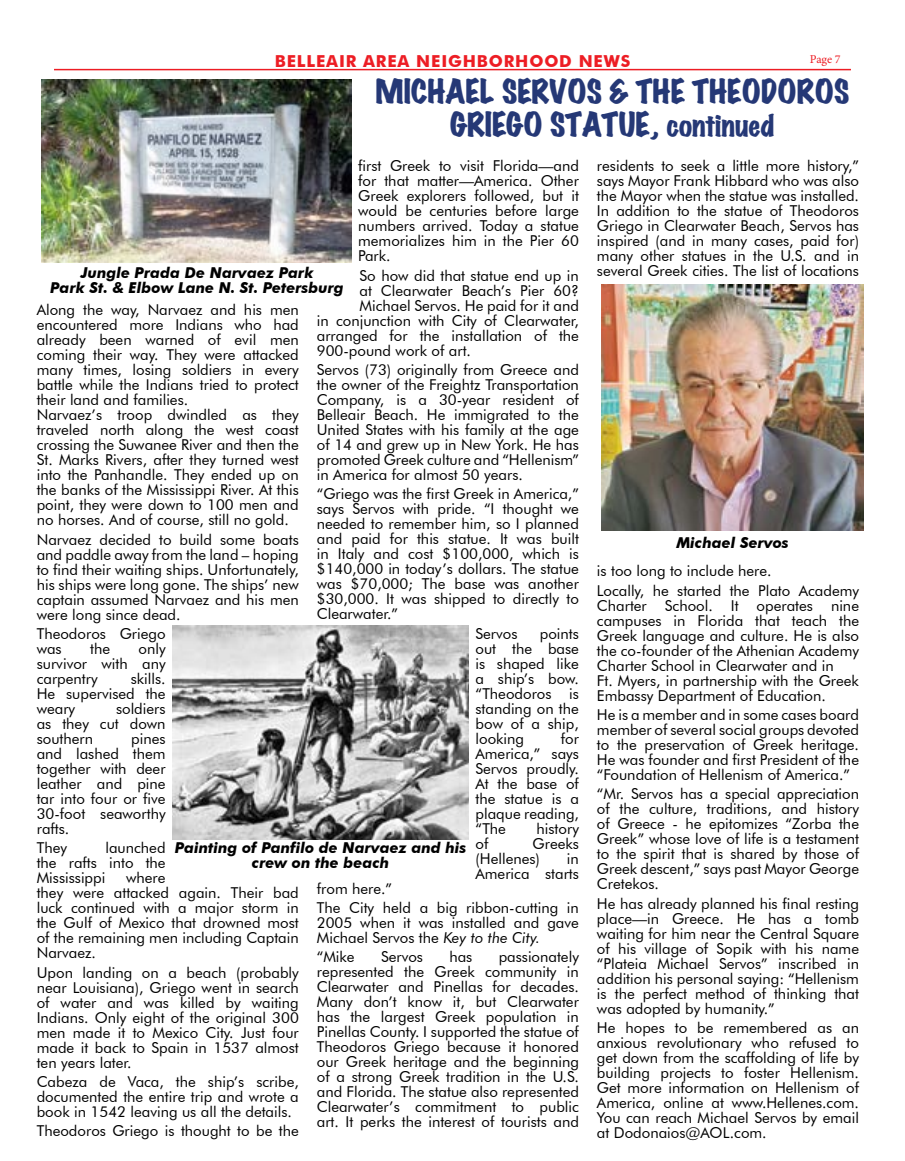
<style>
.page{position:relative;width:905px;height:1161px;background:#fff}
.page>*{position:absolute;margin:0;border:0;box-sizing:border-box;transform-origin:0 0}
.t1{font:30px/33px "Marker Felt Wide";color:#253876;text-align:center}
.t2{font:700 16.5px "Futura BT";letter-spacing:.05em;color:#ed1d24}
.t3{font:15px/15px "Futura BT";color:#000;text-align:justify}
.t4{font:italic 700 15px/15px "Futura BT";color:#000;text-align:center}
.t5{font:12px "Minion Pro";color:#ed1d24}
.s1{font-size:27px}
.s2{font-style:italic}
</style>
<div class="page">
<hr style="left:54px;top:69px;width:796px;height:1px;background:#ed1d24">
<img style="left:41px;top:79px;width:310px;height:184px">
<img style="left:601px;top:285px;width:262px;height:245px">
<img style="left:172px;top:625px;width:297px;height:215px">
<p class="t2" style="left:275px;top:51px;width:357px">BELLEAIR AREA NEIGHBORHOOD NEWS</p>
<p class="t5" style="left:809px;top:52px;width:32px">Page 7</p>
<h1 class="t1" style="left:375px;top:77px;width:475px">MICHAEL SERVOS &amp; THE THEODOROS<br>GRIEGO STATUE, <span class="s1">continued</span></h1>
<p class="t3" style="left:358px;top:158px;width:222px">first Greek to visit Florida—and for that matter—America. Other Greek explorers followed, but it would be centuries before large numbers arrived. Today a statue memorializes him in the Pier 60<br>Park.</p>
<p class="t3" style="left:359px;top:268px;width:221px">So how did that statue end up in</p>
<p class="t3" style="left:359px;top:283px;width:221px">at Clearwater Beach’s Pier 60?</p>
<p class="t3" style="left:359px;top:298px;width:221px">Michael Servos. He paid for it and</p>
<p class="t3" style="left:317px;top:313px;width:263px">in conjunction with City of Clearwater,</p>
<p class="t3" style="left:317px;top:328px;width:263px">arranged for the installation of the</p>
<p class="t3" style="left:317px;top:343px;width:156px">900-pound work of art.</p>
<p class="t3" style="left:317px;top:362px;width:263px">Servos (73) originally from Greece and the owner of the Freightz Transportation Company, is a 30-year resident of Belleair Beach. He immigrated to the United States with his family at the age of 14 and grew up in New York. He has promoted Greek culture and “Hellenism” in America for almost 50 years.</p>
<p class="t3" style="left:317px;top:486px;width:263px">“Griego was the first Greek in America,” says Servos with pride. “I thought we needed to remember him, so I planned and paid for this statue. It was built in Italy and cost $100,000, which is $140,000 in today’s dollars. The statue was $70,000; The base was another $30,000. It was shipped to directly to Clearwater.”</p>
<p class="t3" style="left:475px;top:626px;width:44px">Servos</p>
<p class="t4" style="left:50px;top:265px;width:295px">Jungle Prada De Narvaez Park<br>Park St. &amp; Elbow Lane N. St. Petersburg</p>
<p class="t3" style="left:37px;top:302px;width:263px;text-align:left">Along the way, Narvaez and his men encountered more Indians who had already been warned of evil men coming their way. They were attacked many times, losing soldiers in every battle while the Indians tried to protect their land and families.<br>Narvaez’s troop dwindled as they traveled north along the west coast crossing the Suwanee River and then the St. Marks Rivers, after they turned west into the Panhandle. They ended up on the banks of the Mississippi River. At this point, they were down to 100 men and no horses. And of course, still no gold.</p>
<p class="t3" style="left:37px;top:532px;width:263px">Narvaez decided to build some boats and paddle away from the land – hoping to find their waiting ships. Unfortunately, his ships were long gone. The ships’ new captain assumed Narvaez and his men were long since dead.</p>
<p class="t3" style="left:37px;top:626px;width:130px">Theodoros Griego was</p>
<p class="t3" style="left:475px;top:626px;width:105px;text-indent:64px">points out the base is shaped like a ship’s bow. “Theodoros is standing on the bow of a ship, looking</p>
<p class="t3" style="left:37px;top:641px;width:130px;text-indent:102px">only survivor with any carpentry</p>
<p class="t3" style="left:90px;top:641px;width:21px">the</p>
<p class="t3" style="left:37px;top:671px;width:130px;text-indent:94px">skills.<br>He supervised the weary</p>
<p class="t3" style="left:37px;top:701px;width:130px;text-indent:79px">soldiers as they cut down southern</p>
<p class="t3" style="left:475px;top:731px;width:105px;text-indent:85px">for America,” says Servos proudly.<br>At the base of the statue is a plaque reading, “The</p>
<p class="t3" style="left:37px;top:731px;width:130px;text-indent:94px">pines and lashed them together with deer leather and pine tar into four or five 30-foot seaworthy rafts.</p>
<p class="t3" style="left:37px;top:840px;width:32px">They</p>
<p class="t3" style="left:536px;top:821px;width:44px">history</p>
<p class="t3" style="left:475px;top:836px;width:14px">of</p>
<p class="t3" style="left:475px;top:836px;width:105px;text-indent:57px">Greeks (Hellenes)</p>
<p class="t4" style="left:175px;top:840px;width:293px">Painting of Panfilo de Narvaez and his crew on the beach</p>
<p class="t3" style="left:37px;top:840px;width:130px;text-indent:69px">launched the rafts into the Mississippi</p>
<p class="t3" style="left:475px;top:851px;width:105px;text-align:right">in<br>America starts</p>
<p class="t3" style="left:317px;top:878px;width:263px;line-height:19.4px">from here.”<br>The City held a big ribbon-cutting in</p>
<p class="t3" style="left:317px;top:915px;width:263px">2005 when it was installed and gave<br>Michael Servos the <span class="s2">Key to the City.</span></p>
<p class="t3" style="left:317px;top:949px;width:39px">“Mike</p>
<p class="t3" style="left:381px;top:949px;width:44px">Servos</p>
<p class="t3" style="left:449px;top:949px;width:24px">has</p>
<p class="t3" style="left:37px;top:870px;width:263px;text-align:left;text-indent:89px">where<br>they were attacked again. Their bad luck continued with a major storm in the Gulf of Mexico that drowned most of the remaining men including Captain<br>Narvaez.</p>
<p class="t3" style="left:37px;top:965px;width:263px">Upon landing on a beach (probably near Louisiana), Griego went in search of water and was killed by waiting Indians. Only eight of the original 300 men made it to Mexico City. Just four made it back to Spain in 1537 almost ten years later.</p>
<p class="t3" style="left:37px;top:1074px;width:263px">Cabeza de Vaca, the ship’s scribe, documented the entire trip and wrote a book in 1542 leaving us all the details.</p>
<p class="t3" style="left:37px;top:1123px;width:263px">Theodoros Griego is thought to be the</p>
<p class="t3" style="left:317px;top:949px;width:263px;text-indent:182px">passionately represented the Greek community in Clearwater and Pinellas for decades.<br>Many don’t know it, but Clearwater has the largest Greek population in Pinellas County. I supported the statue of Theodoros Griego because it honored our Greek heritage and the beginning of a strong Greek tradition in the U.S. and Florida. The statue also represented Clearwater’s commitment to public art. It perks the interest of tourists and</p>
<p class="t3" style="left:597px;top:158px;width:263px">residents to seek a little more history,” says Mayor Frank Hibbard who was also the Mayor when the statue was installed.<br>In addition to the statue of Theodoros Griego in Clearwater Beach, Servos has inspired (and in many cases, paid for) many other statues in the U.S. and in several Greek cities. The list of locations</p>
<p class="t4" style="left:676px;top:536px;width:114px">Michael Servos</p>
<p class="t3" style="left:597px;top:561px;width:263px;line-height:19.4px">is too long to include here.<br>Locally, he started the Plato Academy</p>
<p class="t3" style="left:597px;top:598px;width:263px;text-align:left">Charter School. It operates nine campuses in Florida that teach the Greek language and culture. He is also the co-founder of the Athenian Academy Charter School in Clearwater and in<br>Ft. Myers, in partnership with the Greek Embassy Department of Education.</p>
<p class="t3" style="left:597px;top:707px;width:263px">He is a member and in some cases board member of several social groups devoted to the preservation of Greek heritage.<br>He was founder and first President of the “Foundation of Hellenism of America.”</p>
<p class="t3" style="left:597px;top:786px;width:263px">“Mr. Servos has a special appreciation of the culture, traditions, and history of Greece - he epitomizes “Zorba the Greek” whose love of life is a testament to the spirit that is shared by those of Greek descent,” says past Mayor George Cretekos.</p>
<p class="t3" style="left:597px;top:896px;width:263px">He has already planned his final resting place—in Greece. He has a tomb waiting for him near the Central Square of his village of Sopik with his name “Plateia Michael Servos” inscribed in addition his personal saying: “Hellenism is the perfect method of thinking that was adopted by humanity.”</p>
<p class="t3" style="left:597px;top:1020px;width:263px">He hopes to be remembered as an anxious revolutionary who refused to get down from the scaffolding of life by building projects to foster Hellenism.<br>Get more information on Hellenism of America, online at www.Hellenes.com.<br>You can reach Michael Servos by email at Dodonaios@AOL.com.</p>
</div>
